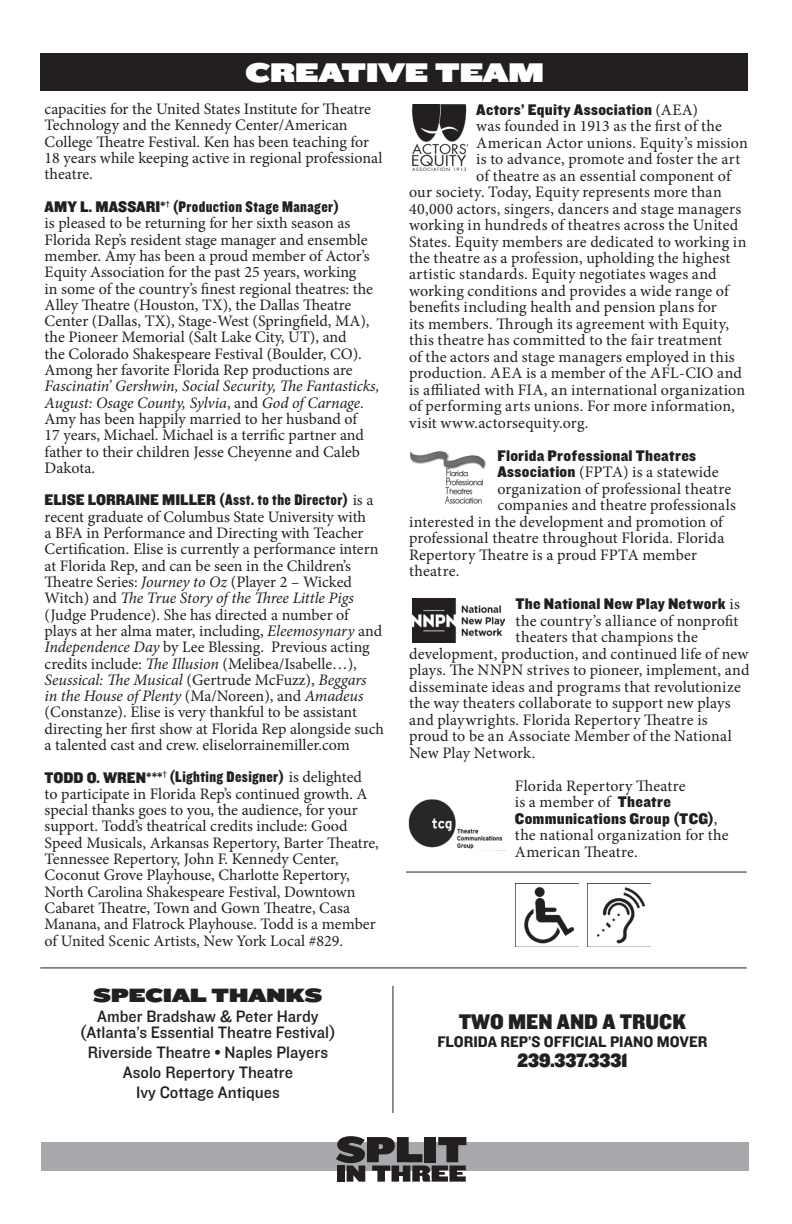
<style>
.page{position:relative;width:792px;height:1224px;background:#fff}
.page>*{position:absolute;margin:0;border:0;box-sizing:border-box;transform-origin:0 0}
.t1{font:28px "Knockout HTF94 Ultmt Sumo";color:#fff}
.t2{font:22px "Knockout HTF71 Full Middlewt";color:#231f20}
.t3{font:20px "Knockout HTF94 Ultmt Sumo";color:#231f20}
.t4{font:20px "Knockout HTF91 Ultmt Middlewt";color:#231f20}
.t5{font:17.2px/20px "Knockout HTF31 Junior Middlewt";color:#231f20;text-align:center}
.t6{font:16px/16.4px "Minion Pro";color:#231f20}
.t7{font:16px "Knockout HTF70 Full Welterwt";letter-spacing:.025em;color:#231f20}
.t8{font:16px "Knockout HTF71 Full Middlewt";letter-spacing:.015em;color:#231f20}
.t9{font:16px "Knockout HTF51 Middleweight";color:#231f20}
.s1{font-family:"Knockout HTF71 Full Middlewt"}
.s2{font-style:italic}
.s3{font-family:"Minion Pro"}
</style>
<div class="page">
<div style="left:42px;top:1142px;width:707px;height:29px;background:#a8a9ad"></div>
<svg style="left:336px;top:1136px;width:130px;height:46px"></svg>
<div style="left:41px;top:53px;width:707px;height:38px;background:#231f20"></div>
<img style="left:408px;top:799px;width:95px;height:50px">
<img style="left:410px;top:451px;width:76px;height:53px">
<img style="left:412px;top:599px;width:92px;height:43px">
<img style="left:412px;top:105px;width:55px;height:65px">
<img style="left:516px;top:886px;width:63px;height:61px">
<hr style="left:40px;top:968px;width:707px;height:1px;background:#231f20">
<img style="left:588px;top:887px;width:63px;height:60px">
<hr style="left:406px;top:872px;width:341px;height:1px;background:#231f20">
<hr style="left:393px;top:986px;width:1px;height:127px;background:#231f20">
<h1 class="t1" style="left:245px;top:57px;width:300px">CREATIVE TEAM</h1>
<p class="t6" style="left:45px;top:101px;width:339px">capacities for the United States Institute for Theatre Technology and the Kennedy Center/American College Theatre Festival. Ken has been teaching for 18 years while keeping active in regional professional theatre.</p>
<p class="t7" style="left:45px;top:198px;width:296px"><span class="s1">AMY L. MASSARI*</span><sup>†</sup> (Production Stage Manager)</p>
<p class="t6" style="left:45px;top:215px;width:330px">is pleased to be returning for her sixth season as Florida Rep’s resident stage manager and ensemble member. Amy has been a proud member of Actor’s Equity Association for the past 25 years, working in some of the country’s finest regional theatres: the Alley Theatre (Houston, TX), the Dallas Theatre Center (Dallas, TX), Stage-West (Springfield, MA), the Pioneer Memorial (Salt Lake City, UT), and<br>the Colorado Shakespeare Festival (Boulder, CO).<br>Among her favorite Florida Rep productions are</p>
<p class="t6" style="left:45px;top:378px;width:336px"><span class="s2">Fascinatin’ Gershwin, Social Security, The Fantasticks, August: Osage County, Sylvia</span>, and <span class="s2">God of Carnage.<br></span>Amy has been happily married to her husband of<br>17 years, Michael. Michael is a terrific partner and father to their children Jesse Cheyenne and Caleb Dakota.</p>
<p class="t7" style="left:45px;top:492px;width:330px"><span class="s1">ELISE LORRAINE MILLER</span> (Asst. to the Director) <span class="s3">is a</span></p>
<p class="t6" style="left:45px;top:509px;width:341px">recent graduate of Columbus State University with<br>a BFA in Performance and Directing with Teacher Certification. Elise is currently a performance intern at Florida Rep, and can be seen in the Children’s Theatre Series: <span class="s2">Journey to Oz</span> (Player 2 – Wicked Witch) and <span class="s2">The True Story of the Three Little Pigs </span>(Judge Prudence). She has directed a number of plays at her alma mater, including, <span class="s2">Eleemosynary</span> and <span class="s2">Independence Day</span> by Lee Blessing. Previous acting credits include: <span class="s2">The Illusion</span> (Melibea/Isabelle…), <span class="s2">Seussical: The Musical</span> (Gertrude McFuzz), <span class="s2">Beggars<br>in the House of Plenty</span> (Ma/Noreen), and <span class="s2">Amadeus </span>(Constanze). Elise is very thankful to be assistant directing her first show at Florida Rep alongside such a talented cast and crew. eliselorrainemiller.com</p>
<p class="t7" style="left:45px;top:769px;width:319px"><span class="s1">TODD O. WREN***</span><sup>†</sup> (Lighting Designer) <span class="s3">is delighted</span></p>
<p class="t6" style="left:45px;top:786px;width:336px">to participate in Florida Rep’s continued growth. A special thanks goes to you, the audience, for your support. Todd’s theatrical credits include: Good Speed Musicals, Arkansas Repertory, Barter Theatre, Tennessee Repertory, John F. Kennedy Center, Coconut Grove Playhouse, Charlotte Repertory, North Carolina Shakespeare Festival, Downtown Cabaret Theatre, Town and Gown Theatre, Casa Manana, and Flatrock Playhouse. Todd is a member of United Scenic Artists, New York Local #829.</p>
<p class="t3" style="left:94px;top:984px;width:230px">SPECIAL THANKS</p>
<p class="t5" style="left:80px;top:1009px;width:258px;line-height:16px">Amber Bradshaw &amp; Peter Hardy (Atlanta’s Essential Theatre Festival)</p>
<p class="t5" style="left:88px;top:1043px;width:242px">Riverside Theatre • Naples Players<br>Asolo Repertory Theatre<br>Ivy Cottage Antiques</p>
<p class="t8" style="left:476px;top:101px;width:223px">Actors’ Equity Association <span class="s3">(AEA)</span></p>
<p class="t6" style="left:476px;top:118px;width:247px">was founded in 1913 as the first of the</p>
<p class="t6" style="left:476px;top:134px;width:273px">American Actor unions. Equity’s mission</p>
<p class="t6" style="left:476px;top:151px;width:266px">is to advance, promote and foster the art</p>
<p class="t6" style="left:476px;top:167px;width:256px">of theatre as an essential component of</p>
<p class="t6" style="left:409px;top:184px;width:314px">our society. Today, Equity represents more than</p>
<p class="t6" style="left:409px;top:200px;width:334px">40,000 actors, singers, dancers and stage managers</p>
<p class="t6" style="left:409px;top:217px;width:331px">working in hundreds of theatres across the United</p>
<p class="t6" style="left:409px;top:233px;width:339px">States. Equity members are dedicated to working in</p>
<p class="t6" style="left:409px;top:250px;width:323px">the theatre as a profession, upholding the highest</p>
<p class="t6" style="left:409px;top:266px;width:309px">artistic standards. Equity negotiates wages and</p>
<p class="t6" style="left:409px;top:283px;width:321px">working conditions and provides a wide range of</p>
<p class="t6" style="left:409px;top:299px;width:309px">benefits including health and pension plans for</p>
<p class="t6" style="left:409px;top:316px;width:321px">its members. Through its agreement with Equity,</p>
<p class="t6" style="left:409px;top:332px;width:314px">this theatre has committed to the fair treatment</p>
<p class="t6" style="left:409px;top:349px;width:327px">of the actors and stage managers employed in this</p>
<p class="t6" style="left:409px;top:365px;width:334px">production. AEA is a member of the AFL-CIO and</p>
<p class="t6" style="left:409px;top:382px;width:338px">is affiliated with FIA, an international organization</p>
<p class="t6" style="left:409px;top:398px;width:327px">of performing arts unions. For more information,</p>
<p class="t6" style="left:409px;top:415px;width:181px">visit www.actorsequity.org.</p>
<p class="t8" style="left:497px;top:447px;width:200px">Florida Professional Theatres</p>
<p class="t6" style="left:497px;top:464px;width:223px"><span class="s1">Association</span> (FPTA) is a statewide</p>
<p class="t6" style="left:497px;top:481px;width:235px">organization of professional theatre</p>
<p class="t6" style="left:497px;top:497px;width:240px">companies and theatre professionals</p>
<p class="t6" style="left:409px;top:514px;width:315px">interested in the development and promotion of</p>
<p class="t6" style="left:409px;top:530px;width:317px">professional theatre throughout Florida. Florida</p>
<p class="t6" style="left:409px;top:547px;width:289px">Repertory Theatre is a proud FPTA member</p>
<p class="t6" style="left:409px;top:563px;width:52px">theatre.</p>
<p class="t8" style="left:516px;top:596px;width:226px">The National New Play Network <span class="s3">is</span></p>
<p class="t6" style="left:516px;top:613px;width:224px">the country’s alliance of nonprofit</p>
<p class="t6" style="left:516px;top:629px;width:184px">theaters that champions the</p>
<p class="t6" style="left:409px;top:646px;width:341px">development, production, and continued life of new</p>
<p class="t6" style="left:409px;top:662px;width:342px">plays. The NNPN strives to pioneer, implement, and</p>
<p class="t6" style="left:409px;top:679px;width:333px">disseminate ideas and programs that revolutionize</p>
<p class="t6" style="left:409px;top:695px;width:323px">the way theaters collaborate to support new plays</p>
<p class="t6" style="left:409px;top:712px;width:300px">and playwrights. Florida Repertory Theatre is</p>
<p class="t6" style="left:409px;top:728px;width:324px">proud to be an Associate Member of the National</p>
<p class="t6" style="left:409px;top:745px;width:128px">New Play Network.</p>
<p class="t6" style="left:515px;top:778px;width:172px">Florida Repertory Theatre is a member of <span class="s1">Theatre</span></p>
<p class="t8" style="left:515px;top:810px;width:204px">Communications Group (TCG)<span class="s3">,</span></p>
<p class="t6" style="left:515px;top:827px;width:215px">the national organization for the<br>American Theatre.</p>
<h2 class="t2" style="left:459px;top:1010px;width:229px">TWO MEN AND A TRUCK</h2>
<p class="t9" style="left:437px;top:1033px;width:272px">FLORIDA REP’S OFFICIAL PIANO MOVER</p>
<p class="t4" style="left:518px;top:1049px;width:111px">239.337.3331</p>
</div>
